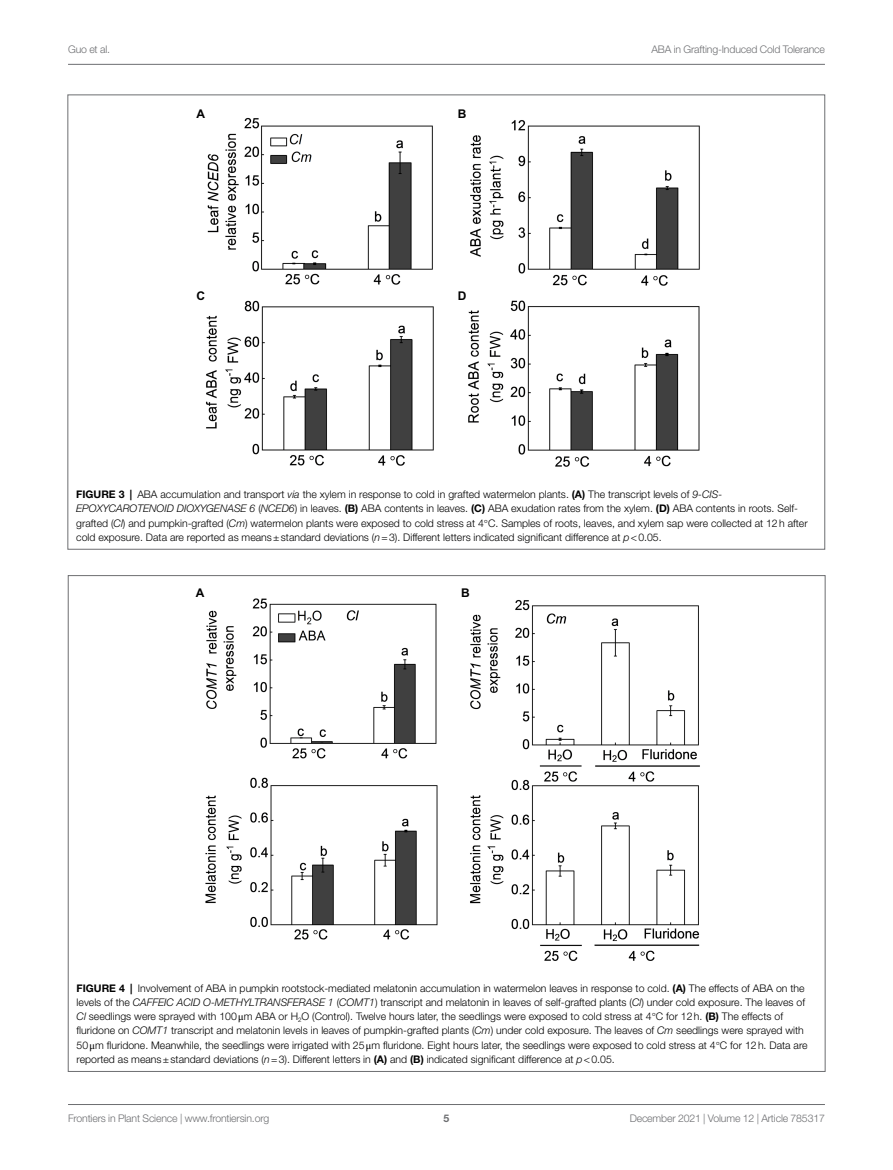
<style>
.page{position:relative;width:893px;height:1170px;background:#fff}
.page>*{position:absolute;margin:0;border:0;box-sizing:border-box;transform-origin:0 0}
.t1{font:700 12px "Arial";color:#000}
.FIG_LEG{font:300 10.5px/14.2px "Helvetica Neue LT Std";color:#000}
.t2{font:300 10.5px "Helvetica Neue LT Std";letter-spacing:-.015em;color:#6d6e71}
.t3{font:700 10.5px "Helvetica Neue LT Std";color:#6d6e71}
.s1{font-weight:700}
.s2{font-style:italic}
.s3{font-family:"STIX General";font-weight:400}
</style>
<div class="page">
<hr style="left:68px;top:64px;width:757px;height:1px;background:#6d6e71">
<hr style="left:68px;top:1104px;width:757px;height:1px;background:#6d6e71">
<img style="left:206px;top:118px;width:494px;height:349px">
<img style="left:205px;top:598px;width:495px;height:363px">
<p class="t2" style="left:68px;top:42px;width:44px">Guo et al.</p>
<p class="t2" style="left:651px;top:42px;width:175px">ABA in Grafting-Induced Cold Tolerance</p>
<p class="t1" style="left:196px;top:106px;width:10px">A</p>
<p class="t1" style="left:458px;top:106px;width:10px">B</p>
<p class="t1" style="left:196px;top:288px;width:10px">C</p>
<p class="t1" style="left:458px;top:288px;width:10px">D</p>
<p class="FIG_LEG" style="left:76px;top:487px;width:733px"><span class="s1">FIGURE 3 |</span> ABA accumulation and transport <span class="s2">via</span> the xylem in response to cold in grafted watermelon plants. <span class="s1">(A)</span> The transcript levels of <span class="s2">9-CIS-EPOXYCAROTENOID DIOXYGENASE 6</span> (<span class="s2">NCED6</span>) in leaves. <span class="s1">(B)</span> ABA contents in leaves. <span class="s1">(C)</span> ABA exudation rates from the xylem. <span class="s1">(D)</span> ABA contents in roots. Self&shy;grafted (<span class="s2">Cl</span>) and pumpkin-grafted (<span class="s2">Cm</span>) watermelon plants were exposed to cold stress at 4<span class="s3">°</span>C. Samples of roots, leaves, and xylem sap were collected at 12h after cold exposure. Data are reported as means±standard deviations (<span class="s2">n</span>=3). Different letters indicated significant difference at <span class="s2">p</span>&lt;0.05.</p>
<p class="t1" style="left:196px;top:584px;width:10px">A</p>
<p class="t1" style="left:461px;top:584px;width:10px">B</p>
<p class="FIG_LEG" style="left:77px;top:980px;width:732px"><span class="s1">FIGURE 4 |</span> Involvement of ABA in pumpkin rootstock-mediated melatonin accumulation in watermelon leaves in response to cold. <span class="s1">(A)</span> The effects of ABA on the levels of the <span class="s2">CAFFEIC ACID O-METHYLTRANSFERASE 1</span> (<span class="s2">COMT1</span>) transcript and melatonin in leaves of self-grafted plants (<span class="s2">Cl</span>) under cold exposure. The leaves of <span class="s2">Cl</span> seedlings were sprayed with 100<span class="s3">μ</span>m ABA or H<sub>2</sub>O (Control). Twelve hours later, the seedlings were exposed to cold stress at 4<span class="s3">°</span>C for 12h. <span class="s1">(B)</span> The effects of fluridone on <span class="s2">COMT1</span> transcript and melatonin levels in leaves of pumpkin-grafted plants (<span class="s2">Cm</span>) under cold exposure. The leaves of <span class="s2">Cm</span> seedlings were sprayed with 50<span class="s3">μ</span>m fluridone. Meanwhile, the seedlings were irrigated with 25<span class="s3">μ</span>m fluridone. Eight hours later, the seedlings were exposed to cold stress at 4<span class="s3">°</span>C for 12h. Data are reported as means±standard deviations (<span class="s2">n</span>=3). Different letters in <span class="s1">(A)</span> and <span class="s1">(B)</span> indicated significant difference at <span class="s2">p</span>&lt;0.05.</p>
<p class="t2" style="left:68px;top:1111px;width:203px">Frontiers in Plant Science | www.frontiersin.org</p>
<p class="t3" style="left:444px;top:1111px;width:7px">5</p>
<p class="t2" style="left:630px;top:1111px;width:197px">December 2021 | Volume 12 | Article 785317</p>
</div>
